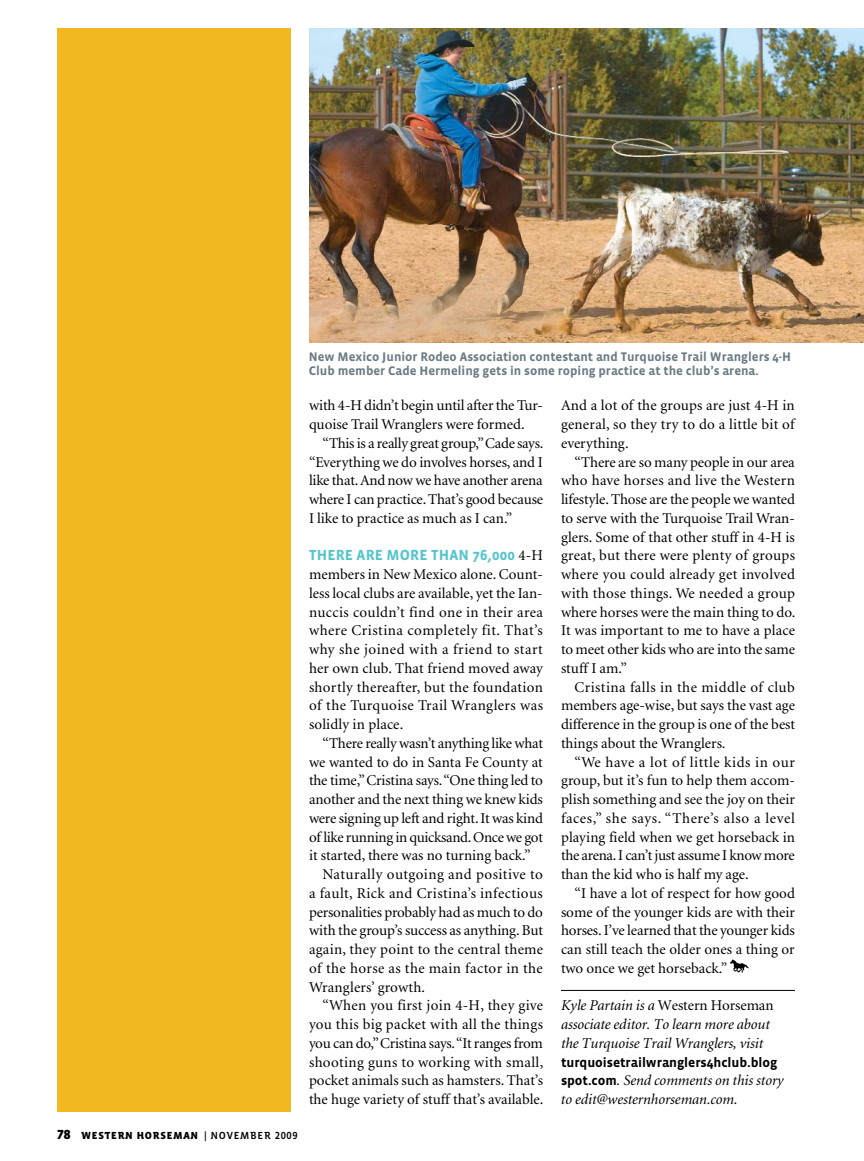
<style>
.page{position:relative;width:864px;height:1161px;background:#fff}
.page>*{position:absolute;margin:0;border:0;box-sizing:border-box;transform-origin:0 0}
.t1{font:15px/18.8px "Minion";color:#000;text-align:justify}
.t2{font:italic 15px/18.8px "Minion";letter-spacing:-.005em;color:#000}
.t3{font:15px "Minion";letter-spacing:.02em;color:#000}
.t4{font:15px "Minion";letter-spacing:.025em;color:#000}
.t5{font:15px "Minion";letter-spacing:-.02em;color:#000}
.t6{font:15px "Minion";letter-spacing:.03em;color:#000}
.t7{font:700 15px "Vista Sans";letter-spacing:.015em;color:#55c5cc}
.t8{font:700 13.5px "Vista Sans";letter-spacing:-.005em;color:#000}
.t9{font:700 12.75px/14.2px "Vista Sans";color:#6b7b84}
.t10{font:900 10.5px "Vista Sans Alt";letter-spacing:.07em;color:#000}
.s1{font-size:13.5px}
.s2{font-family:"Vista Sans Alt Med";font-weight:400}
.s3{font-family:"Minion";font-weight:400;color:#000}
.s4{font-style:normal}
.s5{font-family:"Vista Sans";font-weight:700;font-style:normal;font-size:13.5px}
</style>
<div class="page">
<div style="left:57px;top:29px;width:234px;height:1083px;background:#f1b821"></div>
<img style="left:309px;top:29px;width:555px;height:314px">
<hr style="left:561px;top:990px;width:234px;height:1px;background:#000">
<img style="left:730px;top:960px;width:18px;height:13px">
<p class="t10" style="left:57px;top:1130px;width:242px"><span class="s1">78</span> WESTERN HORSEMAN <span class="s2">| NOVEMBER 2009</span></p>
<p class="t9" style="left:309px;top:350px;width:481px">New Mexico Junior Rodeo Association contestant and Turquoise Trail Wranglers 4-H<br>Club member Cade Hermeling gets in some roping practice at the club’s arena.</p>
<p class="t1" style="left:309px;top:397px;width:235px">with 4-H didn’t begin until after the Tur&shy;quoise Trail Wranglers were formed.</p>
<p class="t1" style="left:309px;top:434px;width:236px;text-indent:14px">“This is a really great group,” Cade says. “Everything we do involves horses, and I like that. And now we have another arena where I can practice. That’s good because I like to practice as much as I can.”</p>
<p class="t7" style="left:309px;top:548px;width:236px">There are mo re than 76,000 <span class="s3">4-H</span></p>
<p class="t1" style="left:309px;top:565px;width:236px">members in New Mexico alone. Count&shy;less local clubs are available, yet the Ian&shy;nuccis couldn’t find one in their area where Cristina completely fit. That’s why she joined with a friend to start her own club. That friend moved away shortly thereafter, but the foundation of the Turquoise Trail Wranglers was solidly in place.</p>
<p class="t1" style="left:323px;top:734px;width:222px">“There really wasn’t anything like what</p>
<p class="t1" style="left:309px;top:753px;width:235px">we wanted to do in Santa Fe County at</p>
<p class="t1" style="left:309px;top:772px;width:236px">the time,” Cristina says. “One thing led to</p>
<p class="t1" style="left:309px;top:790px;width:235px">another and the next thing we knew kids</p>
<p class="t1" style="left:309px;top:809px;width:235px">were signing up left and right. It was kind</p>
<p class="t5" style="left:309px;top:829px;width:235px">of like running in quicksand. Once we got</p>
<p class="t1" style="left:309px;top:847px;width:223px">it started, there was no turning back.”</p>
<p class="t6" style="left:323px;top:867px;width:222px">Naturally outgoing and positive to</p>
<p class="t4" style="left:309px;top:886px;width:235px">a fault, Rick and Cristina’s infectious</p>
<p class="t1" style="left:309px;top:903px;width:235px">personalities probably had as much to do</p>
<p class="t1" style="left:309px;top:922px;width:236px">with the group’s success as anything. But</p>
<p class="t3" style="left:309px;top:942px;width:236px">again, they point to the central theme</p>
<p class="t4" style="left:309px;top:961px;width:235px">of the horse as the main factor in the</p>
<p class="t1" style="left:309px;top:978px;width:118px">Wranglers’ growth.</p>
<p class="t3" style="left:323px;top:998px;width:222px">“When you first join 4-H, they give</p>
<p class="t3" style="left:309px;top:1017px;width:235px">you this big packet with all the things</p>
<p class="t1" style="left:309px;top:1034px;width:235px">you can do,” Cristina says. “It ranges from</p>
<p class="t3" style="left:309px;top:1054px;width:236px">shooting guns to working with small,</p>
<p class="t1" style="left:309px;top:1072px;width:235px">pocket animals such as hamsters. That’s</p>
<p class="t1" style="left:309px;top:1090px;width:236px">the huge variety of stuff that’s available.</p>
<p class="t1" style="left:561px;top:397px;width:235px">And a lot of the groups are just 4-H in general, so they try to do a little bit of everything.</p>
<p class="t1" style="left:561px;top:453px;width:236px;text-indent:14px">“There are so many people in our area who have horses and live the Western lifestyle. Those are the people we wanted to serve with the Turquoise Trail Wran&shy;glers. Some of that other stuff in 4-H is great, but there were plenty of groups where you could already get involved with those things. We needed a group where horses were the main thing to do.<br>It was important to me to have a place to meet other kids who are into the same stuff I am.”</p>
<p class="t1" style="left:561px;top:678px;width:236px;text-indent:14px">Cristina falls in the middle of club members age-wise, but says the vast age difference in the group is one of the best things about the Wranglers.</p>
<p class="t1" style="left:561px;top:753px;width:236px;text-indent:14px">“We have a lot of little kids in our group, but it’s fun to help them accom&shy;plish something and see the joy on their faces,” she says. “There’s also a level playing field when we get horseback in the arena. I can’t just assume I know more than the kid who is half my age.</p>
<p class="t1" style="left:561px;top:884px;width:236px;text-indent:14px">“I have a lot of respect for how good some of the younger kids are with their horses. I’ve learned that the younger kids can still teach the older ones a thing or two once we get horseback.”</p>
<p class="t2" style="left:561px;top:997px;width:214px">Kyle Partain is a <span class="s4">Western Horseman </span>associate editor. To learn more about the Turquoise Trail Wranglers, visit</p>
<p class="t8" style="left:561px;top:1055px;width:218px">turquoisetrailwranglers4hclub.blog</p>
<p class="t2" style="left:561px;top:1072px;width:224px"><span class="s5">spot.com</span>. Send comments on this story to edit@westernhorseman.com.</p>
</div>
